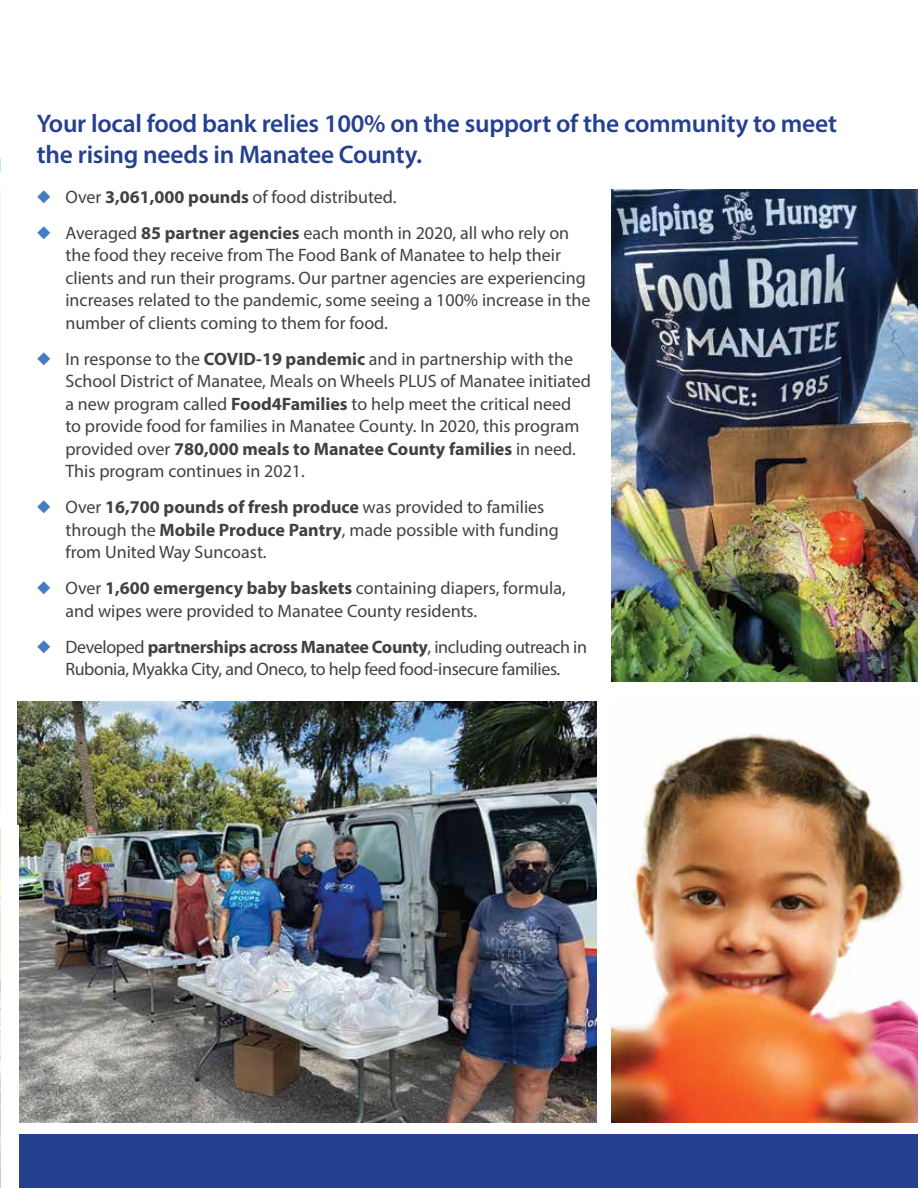
<style>
.page{position:relative;width:918px;height:1188px;background:#fff}
.page>*{position:absolute;margin:0;border:0;box-sizing:border-box;transform-origin:0 0}
.t1{font:600 25.5px/30.6px "Myriad Pro";letter-spacing:-.01em;color:#25408f}
.t2{font:18px/22.5px "Myriad Pro";color:#414042}
.t3{font:18px/22.5px "Myriad Pro";letter-spacing:-.02em;color:#414042;text-align:center}
.s1{color:#437dc0}
.s2{font-weight:700}
</style>
<div class="page">
<img style="left:0;top:189px;width:1px;height:622px">
<img style="left:18px;top:701px;width:578px;height:421px">
<img style="left:611px;top:189px;width:307px;height:492px">
<img style="left:611px;top:733px;width:307px;height:389px">
<div style="left:18px;top:1134px;width:900px;height:54px;background:#25408f"></div>
<img style="left:0;top:825px;width:19px;height:363px">
<h1 class="t1" style="left:37px;top:107px;width:802px">Your local food bank relies 100% on the support of the community to meet the rising needs in Manatee County.</h1>
<p class="t2" style="left:37px;top:185px;width:361px"><span class="s1">◆</span> Over <span class="s2">3,061,000 pounds</span> of food distributed.</p>
<p class="t2" style="left:65px;top:221px;width:527px;text-indent:-28px"><span class="s1">◆</span> Averaged <span class="s2">85 partner agencies</span> each month in 2020, all who rely on the food they receive from The Food Bank of Manatee to help their clients and run their programs. Our partner agencies are experiencing increases related to the pandemic, some seeing a 100% increase in the number of clients coming to them for food.</p>
<p class="t2" style="left:65px;top:347px;width:527px;text-indent:-28px"><span class="s1">◆</span> In response to the <span class="s2">COVID-19 pandemic</span> and in partnership with the School District of Manatee, Meals on Wheels PLUS of Manatee initiated a new program called <span class="s2">Food4Families</span> to help meet the critical need to provide food for families in Manatee County. In 2020, this program provided over <span class="s2">780,000 meals to Manatee County families</span> in need.<br>This program continues in 2021.</p>
<p class="t2" style="left:65px;top:496px;width:495px;text-indent:-28px"><span class="s1">◆</span> Over <span class="s2">16,700 pounds of fresh produce</span> was provided to families through the <span class="s2">Mobile Produce Pantry</span>, made possible with funding from United Way Suncoast.</p>
<p class="t2" style="left:65px;top:577px;width:502px;text-indent:-28px"><span class="s1">◆</span> Over <span class="s2">1,600 emergency baby baskets</span> containing diapers, formula, and wipes were provided to Manatee County residents.</p>
<p class="t3" style="left:37px;top:635px;width:552px"><span class="s1">◆</span> Developed <span class="s2">partnerships across Manatee County</span>, including outreach in<br>Rubonia, Myakka City, and Oneco, to help feed food-insecure families.</p>
</div>
